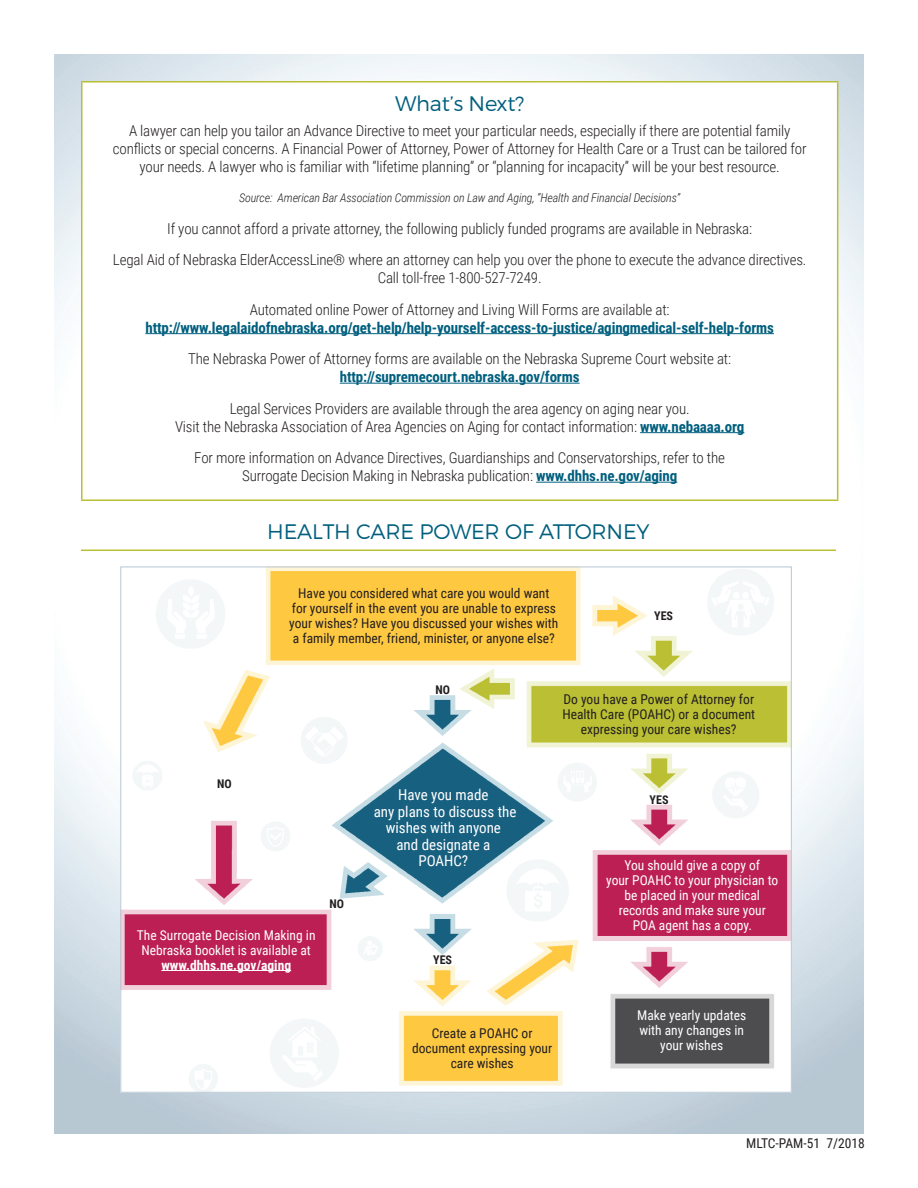
<style>
.page{position:relative;width:918px;height:1188px;background:#fff}
.page>*{position:absolute;margin:0;border:0;box-sizing:border-box;transform-origin:0 0}
.Subs{font:300 21px "Montserrat";letter-spacing:-.01em;color:#005f7e}
.Body{font:300 15px/18px "Roboto Condensed";letter-spacing:-.01em;color:#231f20;text-align:center}
.Body-2{font:700 15px/18px "Roboto Condensed";letter-spacing:-.01em;color:#005f7e;text-align:center}
.body_text_FOR_POA{font:15px/16.5px "Roboto Condensed";color:#fff;text-align:center}
.body_text_FOR_POA-2{font:13.5px/15px "Roboto Condensed";color:#231f20;text-align:center}
.body_text_FOR_POA-3{font:13.5px/15px "Roboto Condensed";color:#fff;text-align:center}
.Source{font:italic 300 12px "Roboto Condensed";letter-spacing:-.01em;color:#231f20}
.body_text_FOR_POA-4{font:700 12px "Roboto Condensed";color:#231f20}
.s1{font-weight:300;color:#231f20}
.s2{font-weight:700;color:#005f7e}
.s3{font-weight:700}
</style>
<div class="page">
<hr style="left:81px;top:81px;width:757px;height:1px;background:#b9be33">
<hr style="left:81px;top:82px;width:1px;height:418px;background:#b9be33">
<hr style="left:837px;top:82px;width:1px;height:418px;background:#b9be33">
<hr style="left:81px;top:500px;width:757px;height:1px;background:#b9be33">
<hr style="left:145px;top:333px;width:629px;height:1px;background:#005f7e">
<hr style="left:340px;top:383px;width:240px;height:1px;background:#005f7e">
<hr style="left:640px;top:432px;width:104px;height:1px;background:#005f7e">
<hr style="left:536px;top:482px;width:141px;height:1px;background:#005f7e">
<hr style="left:81px;top:550px;width:755px;height:1px;background:#b9be33">
<img style="left:123px;top:569px;width:667px;height:521px">
<hr style="left:161px;top:970px;width:130px;height:1px;background:#fff">
<p class="Subs" style="left:395px;top:91px;width:131px">What’s Next?</p>
<p class="Body" style="left:113px;top:121px;width:695px">A lawyer can help you tailor an Advance Directive to meet your particular needs, especially if there are potential family conflicts or special concerns. A Financial Power of Attorney, Power of Attorney for Health Care or a Trust can be tailored for your needs. A lawyer who is familiar with “lifetime planning” or “planning for incapacity” will be your best resource.</p>
<p class="Source" style="left:239px;top:189px;width:443px">Source: American Bar Association Commission on Law and Aging, “Health and Financial Decisions”</p>
<p class="Body" style="left:167px;top:219px;width:586px">If you cannot afford a private attorney, the following publicly funded programs are available in Nebraska:</p>
<p class="Body" style="left:113px;top:250px;width:695px">Legal Aid of Nebraska ElderAccessLine® where an attorney can help you over the phone to execute the advance directives.<br>Call toll-free 1-800-527-7249.</p>
<p class="Body-2" style="left:145px;top:300px;width:630px"><span class="s1">Automated online Power of Attorney and Living Will Forms are available at: </span>http://www.legalaidofnebraska.org/get-help/help-yourself-access-to-justice/agingmedical-self-help-forms</p>
<p class="Body" style="left:188px;top:349px;width:544px">The Nebraska Power of Attorney forms are available on the Nebraska Supreme Court website at: <span class="s2">http://supremecourt.nebraska.gov/forms</span></p>
<p class="Body" style="left:175px;top:399px;width:571px">Legal Services Providers are available through the area agency on aging near you.<br>Visit the Nebraska Association of Area Agencies on Aging for contact information: <span class="s2">www.nebaaaa.org</span></p>
<p class="Body" style="left:194px;top:448px;width:532px">For more information on Advance Directives, Guardianships and Conservatorships, refer to the<br>Surrogate Decision Making in Nebraska publication: <span class="s2">www.dhhs.ne.gov/aging</span></p>
<p class="Subs" style="left:267px;top:518px;width:384px">HEALTH CARE POWER OF ATTORNEY</p>
<p class="body_text_FOR_POA-2" style="left:289px;top:585px;width:271px">Have you considered what care you would want for yourself in the event you are unable to express your wishes? Have you discussed your wishes with a family member, friend, minister, or anyone else?</p>
<p class="body_text_FOR_POA-4" style="left:654px;top:608px;width:20px">YES</p>
<p class="body_text_FOR_POA-4" style="left:217px;top:776px;width:16px">NO</p>
<p class="body_text_FOR_POA-3" style="left:137px;top:927px;width:180px">The Surrogate Decision Making in<br>Nebraska booklet is available at <span class="s3">www.dhhs.ne.gov/aging</span></p>
<p class="body_text_FOR_POA-4" style="left:330px;top:895px;width:16px">NO</p>
<p class="body_text_FOR_POA-4" style="left:435px;top:682px;width:16px">NO</p>
<p class="body_text_FOR_POA-2" style="left:562px;top:692px;width:194px">Do you have a Power of Attorney for<br>Health Care (POAHC) or a document expressing your care wishes?</p>
<p class="body_text_FOR_POA" style="left:374px;top:786px;width:144px">Have you made<br>any plans to discuss the wishes with anyone<br>and designate a<br>POAHC?</p>
<p class="body_text_FOR_POA-4" style="left:650px;top:791px;width:20px">YES</p>
<p class="body_text_FOR_POA-3" style="left:606px;top:858px;width:174px">You should give a copy of<br>your POAHC to your physician to be placed in your medical records and make sure your<br>POA agent has a copy.</p>
<p class="body_text_FOR_POA-4" style="left:433px;top:951px;width:20px">YES</p>
<p class="body_text_FOR_POA-2" style="left:412px;top:1025px;width:142px">Create a POAHC or document expressing your care wishes</p>
<p class="body_text_FOR_POA-3" style="left:637px;top:1008px;width:111px">Make yearly updates with any changes in your wishes</p>
<p class="body_text_FOR_POA-2" style="left:746px;top:1136px;width:120px">MLTC-PAM-51 7/2018</p>
</div>
